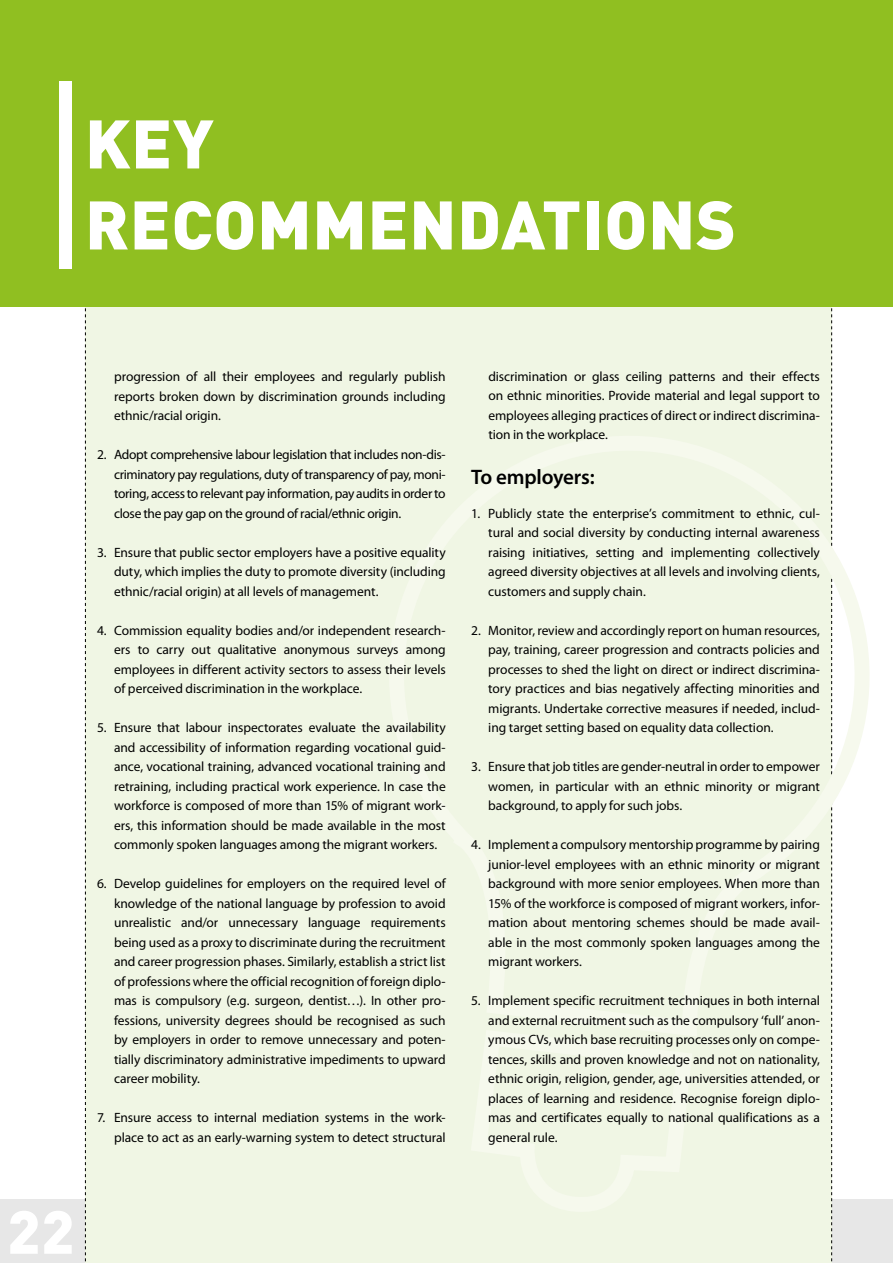
<style>
.page{position:relative;width:893px;height:1263px;background:#fff}
.page>*{position:absolute;margin:0;border:0;box-sizing:border-box;transform-origin:0 0}
.t1{font:900 67.5px/81px "DIN";letter-spacing:.01em;color:#fff}
.t2{font:900 60px "DIN";color:#fff}
.t3{font:600 21px "Myriad Pro";letter-spacing:-.01em;color:#000}
.t4{font:13.5px/19.5px "Myriad Pro";letter-spacing:-.01em;color:#000;text-align:justify}
</style>
<div class="page">
<div style="left:0;top:1200px;width:893px;height:63px;background:#e7e7e7"></div>
<div style="left:85px;top:306px;width:747px;height:957px;background:#f0f6e4"></div>
<svg style="left:373px;top:414px;width:497px;height:631px;background:#f1f6e6"></svg>
<svg style="left:462px;top:1021px;width:238px;height:193px;background:#f1f6e6"></svg>
<div style="left:0;top:0;width:893px;height:306px;background:#90bf21"></div>
<div style="left:59px;top:81px;width:13px;height:188px;background:#fff"></div>
<h1 class="t1" style="left:85px;top:100px;width:652px">KEY<br>RECOMMENDATIONS</h1>
<p class="t4" style="left:114px;top:367px;width:333px">progression of all their employees and regularly publish reports broken down by discrimination grounds including ethnic/racial origin.</p>
<p class="t4" style="left:114px;top:445px;width:333px;text-indent:-17px">2. Adopt comprehensive labour legislation that includes non-dis&shy;criminatory pay regulations, duty of transparency of pay, moni&shy;toring, access to relevant pay information, pay audits in order to close the pay gap on the ground of racial/ethnic origin.</p>
<p class="t4" style="left:114px;top:542px;width:333px;text-indent:-17px">3. Ensure that public sector employers have a positive equality duty, which implies the duty to promote diversity (including ethnic/racial origin) at all levels of management.</p>
<p class="t4" style="left:114px;top:620px;width:333px;text-indent:-17px">4. Commission equality bodies and/or independent research&shy;ers to carry out qualitative anonymous surveys among employees in different activity sectors to assess their levels of perceived discrimination in the workplace.</p>
<p class="t4" style="left:114px;top:718px;width:333px;text-indent:-17px">5. Ensure that labour inspectorates evaluate the availability and accessibility of information regarding vocational guid&shy;ance, vocational training, advanced vocational training and retraining, including practical work experience. In case the workforce is composed of more than 15% of migrant work&shy;ers, this information should be made available in the most commonly spoken languages among the migrant workers.</p>
<p class="t4" style="left:114px;top:873px;width:333px;text-indent:-17px">6. Develop guidelines for employers on the required level of knowledge of the national language by profession to avoid unrealistic and/or unnecessary language requirements being used as a proxy to discriminate during the recruitment and career progression phases. Similarly, establish a strict list of professions where the official recognition of foreign diplo&shy;mas is compulsory (e.g. surgeon, dentist…). In other pro&shy;fessions, university degrees should be recognised as such by employers in order to remove unnecessary and poten&shy;tially discriminatory administrative impediments to upward career mobility.</p>
<p class="t4" style="left:97px;top:1107px;width:350px;text-align:right">7. Ensure access to internal mediation systems in the work&shy;place to act as an early-warning system to detect structural</p>
<p class="t4" style="left:488px;top:366px;width:333px">discrimination or glass ceiling patterns and their effects on ethnic minorities. Provide material and legal support to employees alleging practices of direct or indirect discrimina&shy;tion in the workplace.</p>
<h3 class="t3" style="left:471px;top:464px;width:125px">To employers:</h3>
<p class="t4" style="left:488px;top:503px;width:333px;text-indent:-17px">1. Publicly state the enterprise’s commitment to ethnic, cul&shy;tural and social diversity by conducting internal awareness raising initiatives, setting and implementing collectively agreed diversity objectives at all levels and involving clients, customers and supply chain.</p>
<p class="t4" style="left:488px;top:620px;width:333px;text-indent:-17px">2. Monitor, review and accordingly report on human resources, pay, training, career progression and contracts policies and processes to shed the light on direct or indirect discrimina&shy;tory practices and bias negatively affecting minorities and migrants. Undertake corrective measures if needed, includ&shy;ing target setting based on equality data collection.</p>
<p class="t4" style="left:488px;top:757px;width:333px;text-indent:-17px">3. Ensure that job titles are gender-neutral in order to empower women, in particular with an ethnic minority or migrant background, to apply for such jobs.</p>
<p class="t4" style="left:488px;top:835px;width:333px;text-indent:-17px">4. Implement a compulsory mentorship programme by pairing junior-level employees with an ethnic minority or migrant background with more senior employees. When more than 15% of the workforce is composed of migrant workers, infor&shy;mation about mentoring schemes should be made avail&shy;able in the most commonly spoken languages among the migrant workers.</p>
<p class="t4" style="left:488px;top:990px;width:333px;text-indent:-17px">5. Implement specific recruitment techniques in both internal and external recruitment such as the compulsory ‘full’ anon&shy;ymous CVs, which base recruiting processes only on compe&shy;tences, skills and proven knowledge and not on nationality, ethnic origin, religion, gender, age, universities attended, or places of learning and residence. Recognise foreign diplo&shy;mas and certificates equally to national qualifications as a general rule.</p>
<h2 class="t2" style="left:7px;top:1192px;width:69px">22</h2>
</div>
